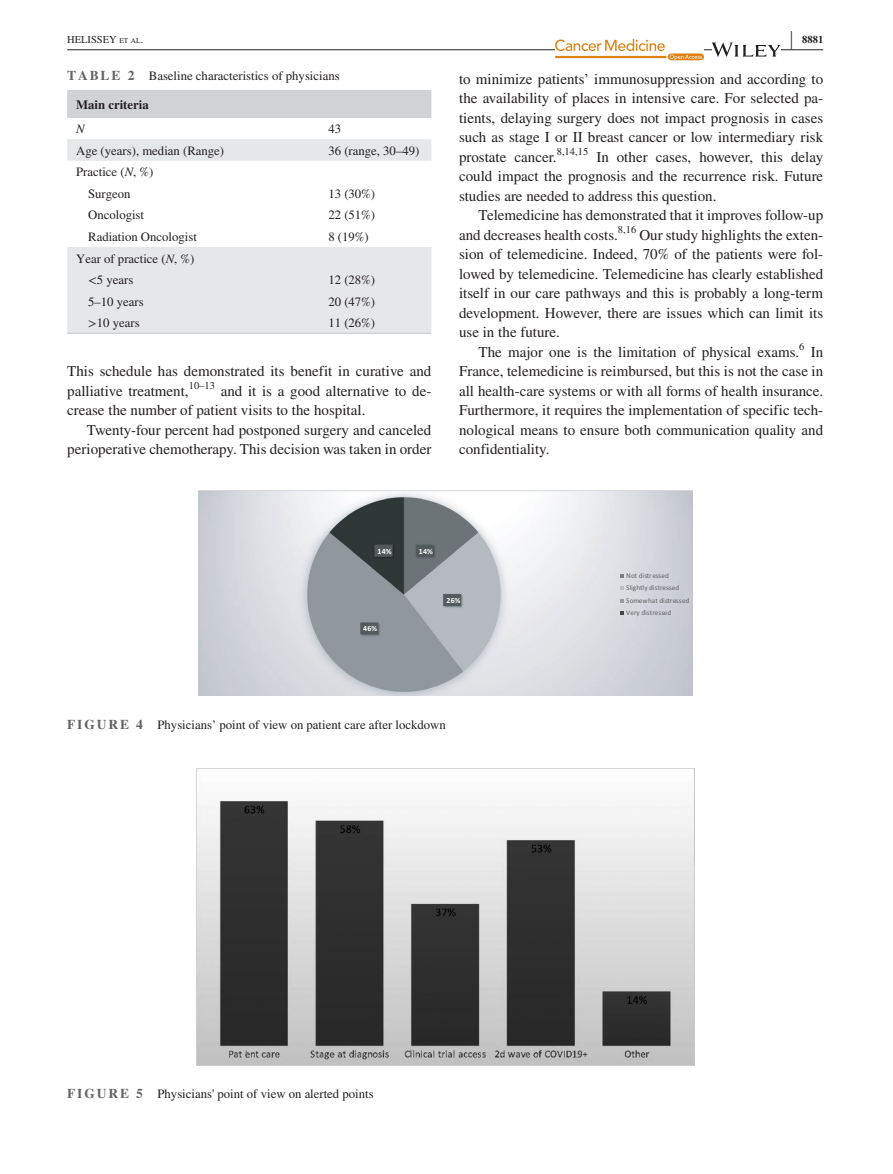
<style>
.page{position:relative;width:893px;height:1174px;background:#fff}
.page>*{position:absolute;margin:0;border:0;box-sizing:border-box;transform-origin:0 0}
.t1{font:700 25.95px "STIX";color:#231f20;scale:.36 1}
.t2{font:15px/19.5px "STIX";color:#231f20}
.t3{font:12.75px/21.6px "STIX";color:#231f20}
.t4{font:700 12.75px "STIX";color:#231f20}
.t5{font:italic 12.75px "STIX";color:#231f20}
.t6{font:10.5px "STIX";color:#231f20}
.t7{font:10.5px "STIX";color:#231f20}
.t8{font:700 10.5px "STIX";color:#231f20}
.t9{font:700 7.8px "Calibri";letter-spacing:.015em;color:#fff}
.t10{font:7.35px/12.5px "Calibri";color:#636366}
.s1{font-size:7.35px}
.s2{font-weight:700;font-size:13.5px;color:#636366}
.s3{font-style:italic}
</style>
<div class="page">
<hr style="left:67px;top:49px;width:756px;height:1px;background:#231f20">
<svg style="left:555px;top:39px;width:149px;height:21px"></svg>
<svg style="left:712px;top:43px;width:68px;height:14px"></svg>
<div style="left:67px;top:90px;width:364px;height:28px;background:#d1d2d4"></div>
<svg style="left:67px;top:139px;width:364px;height:193px;fill:#e6e7e9"></svg>
<hr style="left:67px;top:332px;width:252px;height:2px;background:#d1d2d4">
<hr style="left:319px;top:332px;width:112px;height:2px;background:#d1d2d4">
<img style="left:198px;top:490px;width:494px;height:206px">
<svg style="left:620px;top:574px;width:4px;height:4px"></svg>
<svg style="left:620px;top:586px;width:4px;height:4px"></svg>
<svg style="left:620px;top:599px;width:4px;height:4px"></svg>
<svg style="left:620px;top:611px;width:4px;height:4px"></svg>
<img style="left:196px;top:768px;width:498px;height:297px">
<h1 class="t1" style="left:790px;top:25px;width:7px">|</h1>
<p class="t7" style="left:67px;top:32px;width:78px">HELISSEY <span class="s1">et al</span>.</p>
<p class="t8" style="left:802px;top:33px;width:22px">8881</p>
<p class="t3" style="left:67px;top:66px;width:274px"><span class="s2">TABLE 2</span> Baseline characteristics of physicians</p>
<p class="t4" style="left:76px;top:97px;width:74px">Main criteria</p>
<p class="t5" style="left:76px;top:120px;width:10px">N</p>
<p class="t3" style="left:328px;top:119px;width:14px">43</p>
<p class="t3" style="left:76px;top:140px;width:149px">Age (years), median (Range)</p>
<p class="t3" style="left:328px;top:140px;width:92px">36 (range, 30–49)</p>
<p class="t3" style="left:88px;top:162px;width:67px;text-indent:-12px">Practice (<span class="s3">N</span>, %)<br>Surgeon</p>
<p class="t3" style="left:328px;top:184px;width:48px">13 (30%)</p>
<p class="t3" style="left:88px;top:205px;width:57px">Oncologist</p>
<p class="t3" style="left:328px;top:205px;width:48px">22 (51%)</p>
<p class="t3" style="left:88px;top:227px;width:110px">Radiation Oncologist</p>
<p class="t3" style="left:328px;top:227px;width:42px">8 (19%)</p>
<p class="t3" style="left:88px;top:248px;width:108px;text-indent:-12px">Year of practice (<span class="s3">N</span>, %) &lt;5 years</p>
<p class="t3" style="left:328px;top:270px;width:48px">12 (28%)</p>
<p class="t3" style="left:88px;top:291px;width:57px">5–10 years</p>
<p class="t3" style="left:328px;top:291px;width:48px">20 (47%)</p>
<p class="t3" style="left:88px;top:313px;width:53px">&gt;10 years</p>
<p class="t3" style="left:328px;top:313px;width:48px">11 (26%)</p>
<p class="t2" style="left:67px;top:362px;width:366px">This schedule has demonstrated its benefit in curative and palliative treatment,</p>
<p class="t6" style="left:189px;top:378px;width:28px">10–13</p>
<p class="t2" style="left:67px;top:382px;width:366px;text-indent:153px">and it is a good alternative to de&shy;crease the number of patient visits to the hospital.</p>
<p class="t2" style="left:67px;top:421px;width:366px;text-align:right">Twenty-four percent had postponed surgery and canceled perioperative chemotherapy. This decision was taken in order</p>
<p class="t2" style="left:459px;top:70px;width:366px;text-align:justify">to minimize patients’ immunosuppression and according to the availability of places in intensive care. For selected pa&shy;tients, delaying surgery does not impact prognosis in cases such as stage I or II breast cancer or low intermediary risk prostate cancer.</p>
<p class="t6" style="left:557px;top:144px;width:33px">8,14,15</p>
<p class="t2" style="left:459px;top:148px;width:366px;text-align:justify;text-indent:137px">In other cases, however, this delay could impact the prognosis and the recurrence risk. Future studies are needed to address this question.</p>
<p class="t2" style="left:459px;top:206px;width:366px;text-indent:20px">Telemedicine has demonstrated that it improves follow-up and decreases health costs.</p>
<p class="t6" style="left:618px;top:222px;width:20px">8,16</p>
<p class="t2" style="left:639px;top:226px;width:185px">Our study highlights the exten-</p>
<p class="t2" style="left:459px;top:245px;width:366px">sion of telemedicine. Indeed, 70% of the patients were fol-</p>
<p class="t2" style="left:459px;top:265px;width:366px">lowed by telemedicine. Telemedicine has clearly established</p>
<p class="t2" style="left:459px;top:284px;width:366px">itself in our care pathways and this is probably a long-term</p>
<p class="t2" style="left:459px;top:304px;width:366px">development. However, there are issues which can limit its</p>
<p class="t2" style="left:459px;top:323px;width:102px">use in the future.</p>
<p class="t2" style="left:478px;top:343px;width:322px">The major one is the limitation of physical exams.</p>
<p class="t6" style="left:799px;top:339px;width:7px">6</p>
<p class="t2" style="left:459px;top:343px;width:366px;text-align:justify;text-indent:352px">In France, telemedicine is reimbursed, but this is not the case in all health-care systems or with all forms of health insurance.<br>Furthermore, it requires the implementation of specific tech&shy;nological means to ensure both communication quality and confidentiality.</p>
<p class="t9" style="left:378px;top:546px;width:15px">14%</p>
<p class="t9" style="left:363px;top:624px;width:15px">46%</p>
<p class="t9" style="left:419px;top:546px;width:15px">14%</p>
<p class="t9" style="left:447px;top:595px;width:15px">26%</p>
<p class="t10" style="left:626px;top:569px;width:65px">Not distressed<br>Slightly distressed<br>Somewhat distressed<br>Very distressed</p>
<p class="t3" style="left:67px;top:714px;width:380px"><span class="s2">FIGURE 4</span> Physicians’ point of view on patient care after lockdown</p>
<p class="t3" style="left:67px;top:1083px;width:308px"><span class="s2">FIGURE 5</span> Physicians' point of view on alerted points</p>
</div>
